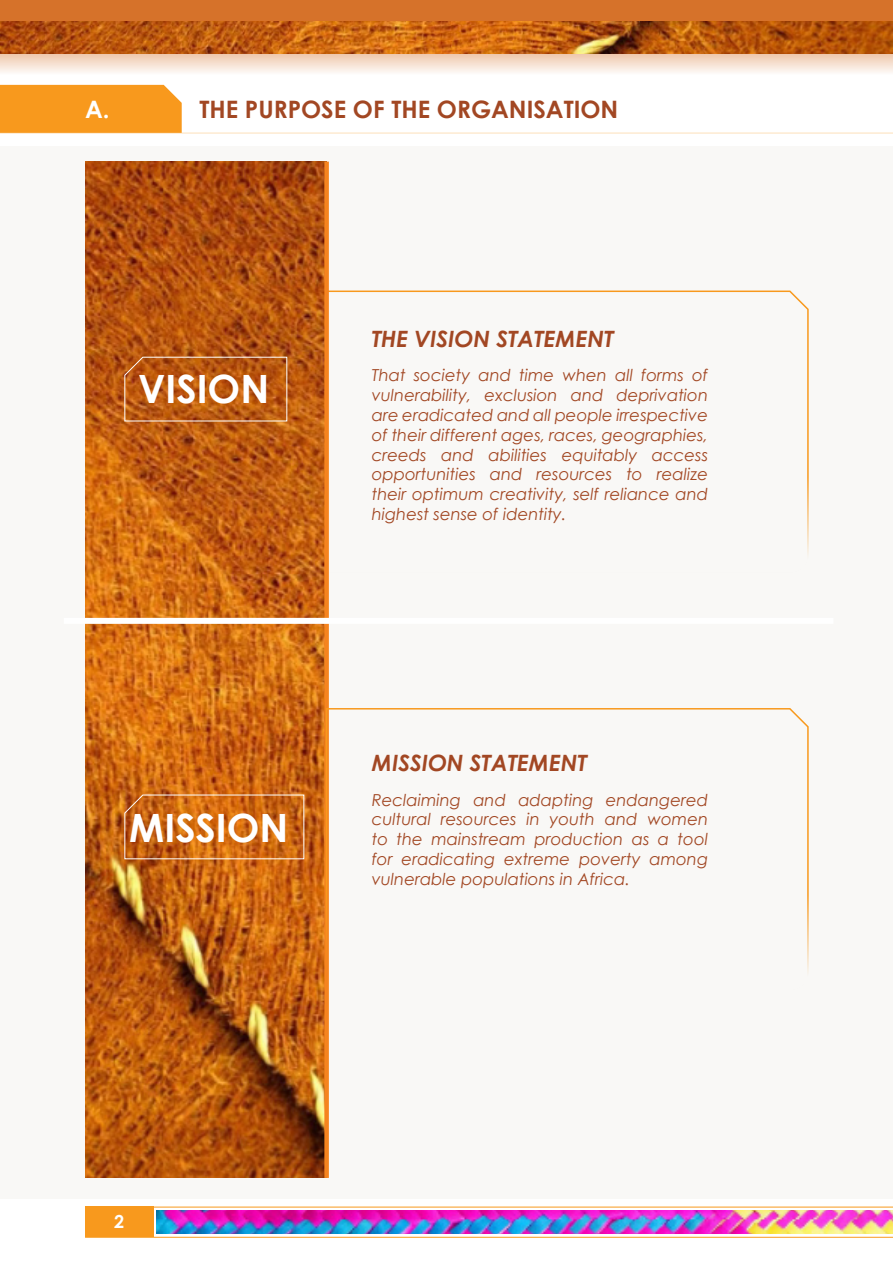
<style>
.page{position:relative;width:893px;height:1263px;background:#fff}
.page>*{position:absolute;margin:0;border:0;box-sizing:border-box;transform-origin:0 0}
.t1{font:700 39px "Century Gothic";color:#fff}
.t2{font:700 24px "Century Gothic";color:#a24723}
.t3{font:700 24px "Century Gothic";color:#fff}
.t4{font:italic 700 22.5px "Century Gothic";color:#a24723}
.t5{font:700 18px "Century Gothic";color:#fff}
.t6{font:italic 16.5px/19.8px "Century Gothic";color:#a24723;text-align:justify}
</style>
<div class="page">
<svg style="left:0;top:0;width:893px;height:73px;background:#e4a476"></svg>
<hr style="left:85px;top:1207px;width:808px;height:1px;background:#f8991d">
<hr style="left:85px;top:1237px;width:808px;height:1px;background:#f8991d">
<div style="left:85px;top:1207px;width:68px;height:30px;background:#f8991d"></div>
<img style="left:156px;top:1210px;width:737px;height:24px">
<img style="left:0;top:21px;width:893px;height:32px">
<div style="left:0;top:147px;width:893px;height:1052px;background:#f9f8f6"></div>
<img style="left:85px;top:162px;width:239px;height:1016px">
<svg style="left:329px;top:290px;width:480px;height:265px"></svg>
<svg style="left:124px;top:357px;width:163px;height:64px;background:#bb5c17"></svg>
<svg style="left:124px;top:794px;width:180px;height:65px;background:#cc6a19"></svg>
<div style="left:324px;top:162px;width:5px;height:1016px;background:#f5841f"></div>
<div style="left:64px;top:618px;width:769px;height:6px;background:#fff"></div>
<hr style="left:0;top:133px;width:893px;height:1px;background:#f8991d">
<div style="left:0;top:85px;width:182px;height:48px;background:#f8991d"></div>
<svg style="left:326px;top:707px;width:483px;height:284px"></svg>
<h2 class="t3" style="left:85px;top:91px;width:26px">A.</h2>
<h2 class="t2" style="left:199px;top:91px;width:421px">THE PURPOSE OF THE ORGANISATION</h2>
<h1 class="t1" style="left:138px;top:360px;width:133px">VISION</h1>
<h3 class="t4" style="left:372px;top:321px;width:243px">THE VISION STATEMENT</h3>
<p class="t6" style="left:372px;top:365px;width:338px">That society and time when all forms of vulnerability, exclusion and deprivation are eradicated and all people irrespective of their different ages, races, geographies, creeds and abilities equitably access opportunities and resources to realize their optimum creativity, self reliance and highest sense of identity.</p>
<h1 class="t1" style="left:129px;top:798px;width:161px">MISSION</h1>
<h3 class="t4" style="left:372px;top:745px;width:217px">MISSION STATEMENT</h3>
<p class="t6" style="left:372px;top:789px;width:338px">Reclaiming and adapting endangered cultural resources in youth and women to the mainstream production as a tool for eradicating extreme poverty among vulnerable populations in Africa.</p>
<p class="t5" style="left:114px;top:1208px;width:12px">2</p>
</div>
